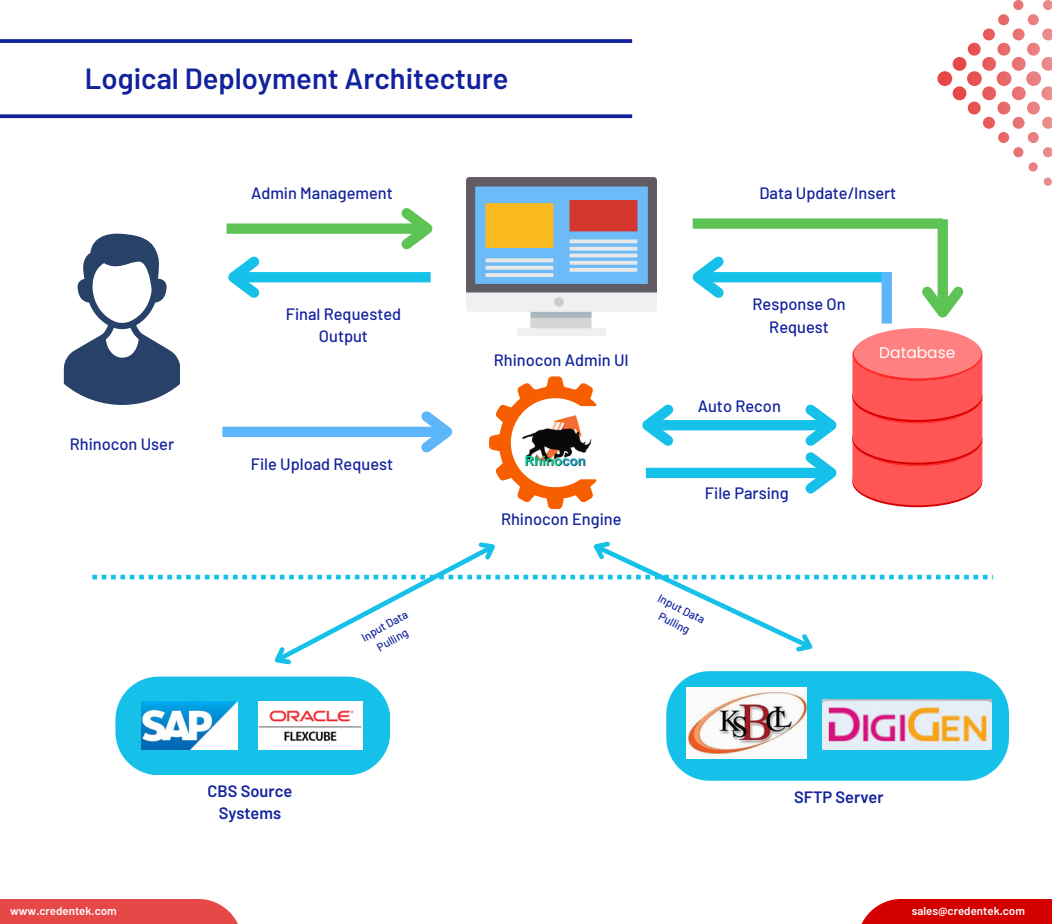
<style>
.page{position:relative;width:1052px;height:924px;background:#fff}
.page>*{position:absolute;margin:0;border:0;box-sizing:border-box;transform-origin:0 0}
.t1{font:600 29.12px "Barlow";color:#12229d}
.t2{font:500 16.38px/22.5px "Barlow";color:#12229d;text-align:center}
.t3{font:600 16.38px/22.5px "Barlow";color:#12229d;text-align:center}
.t4{font:15.5px "Poppins";color:#fff}
.t5{font:600 11.5px "Barlow";color:#fff}
.t6{font:700 11.5px "Montserrat";color:#fff}
.t7{font:500 11.38px/15.9px "Barlow";color:#12229d;text-align:center}
</style>
<div class="page">
<div style="left:227px;top:223px;width:200px;height:11px;background:#5dc354"></div>
<svg style="left:392px;top:208px;width:41px;height:42px"></svg>
<div style="left:222px;top:426px;width:225px;height:11px;background:#5cb6f9"></div>
<svg style="left:412px;top:411px;width:41px;height:42px"></svg>
<div style="left:233px;top:272px;width:198px;height:10px;background:#15c0e9"></div>
<svg style="left:228px;top:256px;width:40px;height:42px"></svg>
<div style="left:937px;top:219px;width:11px;height:93px;background:#5dc354"></div>
<svg style="left:922px;top:277px;width:42px;height:52px"></svg>
<div style="left:698px;top:272px;width:189px;height:10px;background:#15c0e9"></div>
<svg style="left:692px;top:256px;width:41px;height:42px"></svg>
<div style="left:646px;top:467px;width:185px;height:11px;background:#15c0e9"></div>
<div style="left:854px;top:328px;width:127px;height:50px;background:#ff8080;border-radius:50%"></div>
<img style="left:466px;top:178px;width:190px;height:157px">
<div style="left:693px;top:218px;width:250px;height:11px;background:#5dc354"></div>
<div style="left:881px;top:272px;width:11px;height:51px;background:#5cb6f9"></div>
<svg style="left:64px;top:234px;width:116px;height:171px"></svg>
<svg style="left:937px;top:0;width:115px;height:186px"></svg>
<div style="left:0;top:898px;width:242px;height:25px;background:#e64848"></div>
<div style="left:857px;top:898px;width:195px;height:25px;background:#d40000"></div>
<div style="left:647px;top:420px;width:184px;height:10px;background:#15c0e9"></div>
<svg style="left:642px;top:404px;width:40px;height:42px"></svg>
<svg style="left:796px;top:354px;width:186px;height:151px"></svg>
<svg style="left:0;top:114px;width:632px;height:4px;background:#2735a5"></svg>
<svg style="left:0;top:39px;width:632px;height:4px;background:#202fa2"></svg>
<div style="left:115px;top:676px;width:275px;height:99px;background:#15c0e9;border-radius:43px"></div>
<img style="left:141px;top:702px;width:97px;height:47px">
<img style="left:258px;top:702px;width:104px;height:47px">
<svg style="left:92px;top:541px;width:901px;height:134px"></svg>
<div style="left:666px;top:671px;width:343px;height:109px;background:#15c0e9;border-radius:43px"></div>
<img style="left:687px;top:687px;width:120px;height:71px">
<img style="left:823px;top:699px;width:169px;height:50px">
<svg style="left:489px;top:376px;width:107px;height:132px"></svg>
<img style="left:519px;top:405px;width:78px;height:72px">
<p class="t1" style="left:85px;top:60px;width:425px">Logical Deployment Architecture</p>
<p class="t2" style="left:251px;top:181px;width:143px">Admin Management</p>
<p class="t2" style="left:759px;top:181px;width:138px">Data Update/Insert</p>
<p class="t2" style="left:70px;top:432px;width:106px">Rhinocon User</p>
<p class="t2" style="left:286px;top:302px;width:117px">Final Requested<br>Output</p>
<p class="t2" style="left:251px;top:452px;width:144px">File Upload Request</p>
<p class="t7" style="left:358px;top:631px;width:53px;rotate:-29deg">Input Data<br>Pul ing</p>
<p class="t2" style="left:494px;top:348px;width:137px">Rhinocon Admin UI</p>
<p class="t2" style="left:501px;top:507px;width:122px">Rhinocon Engine</p>
<p class="t2" style="left:752px;top:292px;width:95px">Response On<br>Request</p>
<p class="t2" style="left:698px;top:394px;width:85px">Auto Recon</p>
<p class="t2" style="left:705px;top:481px;width:85px">File Parsing</p>
<p class="t7" style="left:663px;top:589px;width:53px;rotate:27deg">Input Data<br>Pulling</p>
<p class="t4" style="left:879px;top:341px;width:78px">Database</p>
<p class="t3" style="left:208px;top:779px;width:86px">CBS Source<br>Systems</p>
<p class="t3" style="left:794px;top:784px;width:91px">SFTP Server</p>
<p class="t6" style="left:6px;top:902px;width:125px">ww . redentek.com</p>
<p class="t6" style="left:928px;top:902px;width:114px">es@credentek.com</p>
<p class="t5" style="left:10px;top:903px;width:108px">www.credentek.com</p>
<p class="t5" style="left:912px;top:903px;width:115px">sales@credentek.com</p>
</div>
